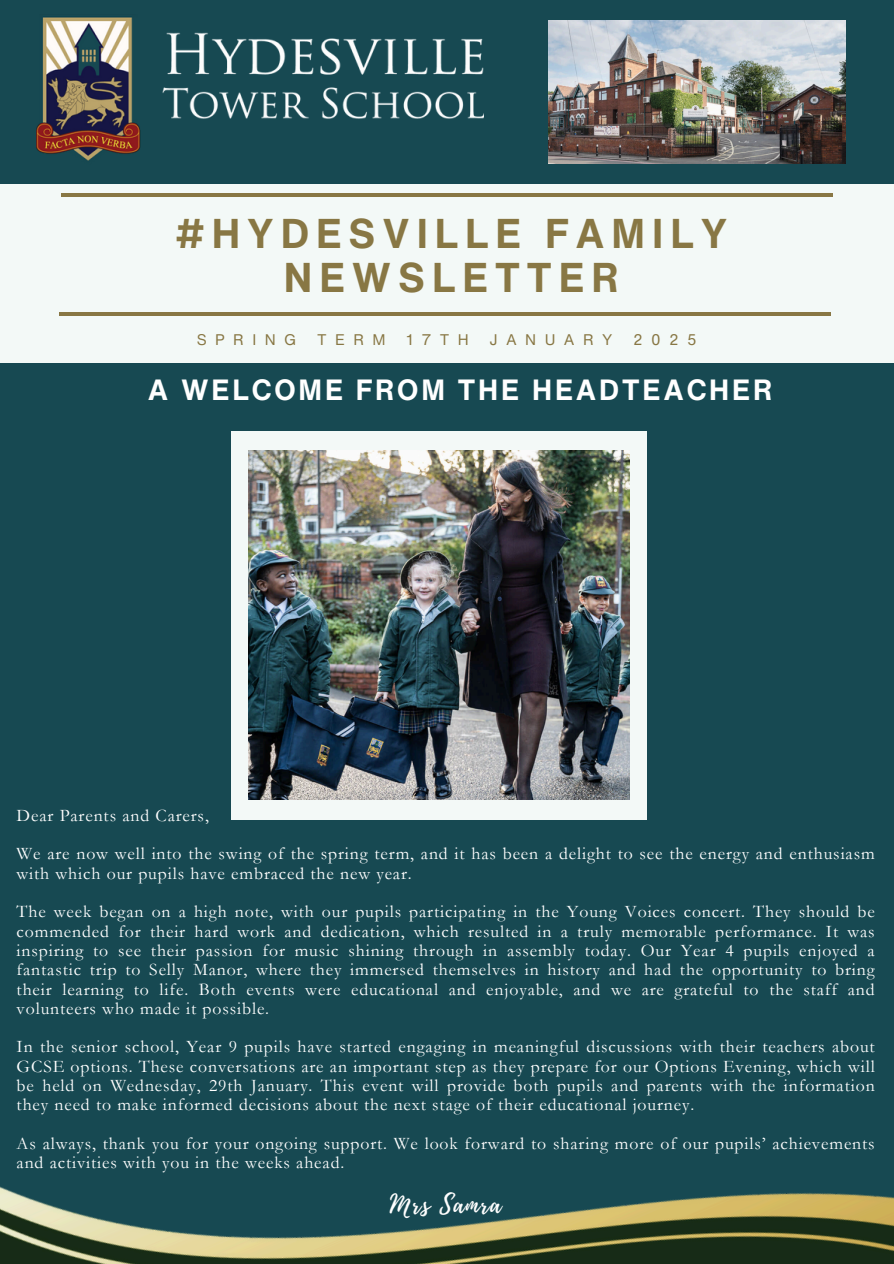
<style>
.page{position:relative;width:894px;height:1264px;background:#fff}
.page>*{position:absolute;margin:0;border:0;box-sizing:border-box;transform-origin:0 0}
.t1{font:700 40.5px/43.8px "Helvetica Now Text";letter-spacing:.17em;color:#874;text-align:center}
.t2{font:700 28.5px "Helvetica Now Text";letter-spacing:.1em;color:#fff}
.t3{font:25.2px "Playlist Script";letter-spacing:.05em;color:#fff}
.t4{font:17.7px/19.4px "Garamond";letter-spacing:.05em;color:#fff}
.t5{font:15px "Helvetica Now Text";letter-spacing:.56em;color:#874}
</style>
<div class="page">
<div style="left:0;top:0;width:893px;height:1263px;background:#174952"></div>
<img style="left:37px;top:17px;width:446px;height:144px">
<img style="left:548px;top:21px;width:297px;height:143px">
<div style="left:0;top:184px;width:893px;height:179px;background:#f3f9f7"></div>
<hr style="left:61px;top:193px;width:771px;height:4px;background:#874">
<hr style="left:59px;top:312px;width:771px;height:4px;background:#874">
<div style="left:231px;top:431px;width:415px;height:388px;background:#f3f9f7"></div>
<img style="left:248px;top:451px;width:381px;height:174px">
<img style="left:0;top:625px;width:893px;height:638px">
<p class="t1" style="left:175px;top:211px;width:553px">#HYDESVILLE FAMILY<br>NEWSLETTER</p>
<p class="t5" style="left:197px;top:328px;width:101px">SPRING</p>
<p class="t5" style="left:317px;top:328px;width:70px">TERM</p>
<p class="t5" style="left:406px;top:328px;width:64px">17TH</p>
<p class="t5" style="left:489px;top:328px;width:124px">JANUARY</p>
<p class="t5" style="left:633px;top:328px;width:65px">2025</p>
<p class="t2" style="left:148px;top:368px;width:626px">A WELCOME FROM THE HEADTEACHER</p>
<p class="t4" style="left:17px;top:805px;width:194px">Dear Parents and Carers,</p>
<h1 class="t4" style="left:17px;top:844px;width:859px">We are now well into the swing of the spring term, and it has been a delight to see the energy and enthusiasm with which our pupils have embraced the new year.</h1>
<p class="t4" style="left:17px;top:902px;width:859px;text-align:justify">The week began on a high note, with our pupils participating in the Young Voices concert. They should be commended for their hard work and dedication, which resulted in a truly memorable performance. It was inspiring to see their passion for music shining through in assembly today. Our Year 4 pupils enjoyed a fantastic trip to Selly Manor, where they immersed themselves in history and had the opportunity to bring their learning to life. Both events were educational and enjoyable, and we are grateful to the staff and volunteers who made it possible.</p>
<p class="t4" style="left:17px;top:1037px;width:859px;text-align:justify">In the senior school, Year 9 pupils have started engaging in meaningful discussions with their teachers about GCSE options. These conversations are an important step as they prepare for our Options Evening, which will be held on Wednesday, 29th January. This event will provide both pupils and parents with the information they need to make informed decisions about the next stage of their educational journey.</p>
<h2 class="t4" style="left:17px;top:1133px;width:859px">As always, thank you for your ongoing support. We look forward to sharing more of our pupils’ achievements and activities with you in the weeks ahead.</h2>
<p class="t3" style="left:389px;top:1185px;width:113px">Mrs Samra</p>
</div>
